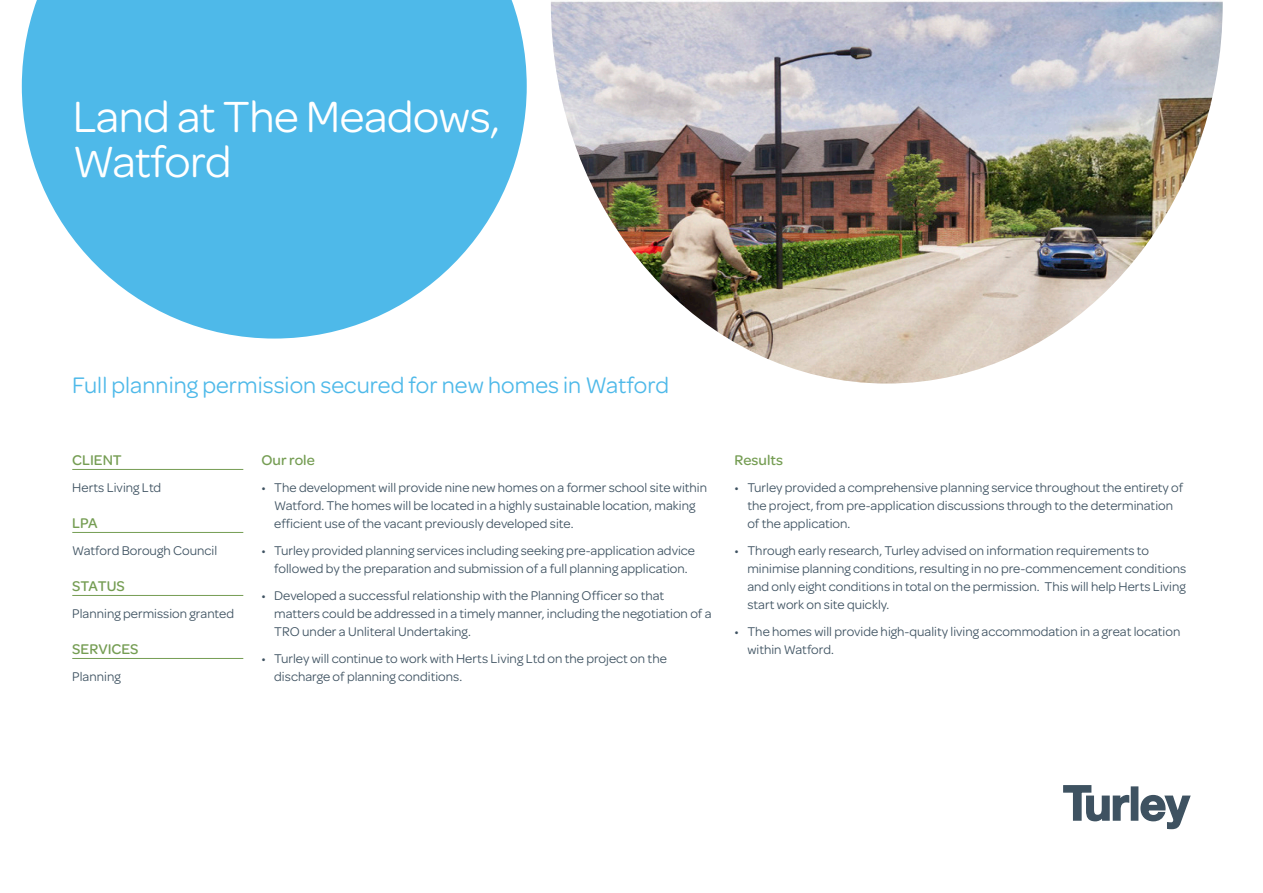
<style>
.page{position:relative;width:1263px;height:893px;background:#fff}
.page>*{position:absolute;margin:0;border:0;box-sizing:border-box;transform-origin:0 0}
.Project_Title_or_Nam{font:46.5px/45px "Omnes";letter-spacing:-.01em;color:#fff}
.Pull_Intro{font:24px "Omnes";color:#4eb9e9}
.Tertiary{font:500 15px "Omnes";color:#759d53}
.Body{font:13.5px/18px "Omnes";color:#3e5261}
</style>
<div class="page">
<img style="left:551px;top:1px;width:672px;height:383px">
<svg style="left:22px;top:0;width:505px;height:339px;fill:#4eb9e9"></svg>
<svg style="left:1063px;top:785px;width:67px;height:37px"></svg>
<div style="left:1131px;top:786px;width:7px;height:35px;background:#3e5261"></div>
<svg style="left:1140px;top:794px;width:51px;height:36px"></svg>
<hr style="left:72px;top:469px;width:171px;height:1px;background:#759d53">
<hr style="left:72px;top:532px;width:171px;height:1px;background:#759d53">
<hr style="left:72px;top:595px;width:171px;height:1px;background:#759d53">
<hr style="left:72px;top:658px;width:171px;height:1px;background:#759d53">
<p class="Project_Title_or_Nam" style="left:73px;top:91px;width:429px">Land at The Meadows,<br>Watford</p>
<p class="Pull_Intro" style="left:72px;top:368px;width:598px">Full planning permission secured for new homes in Watford</p>
<p class="Tertiary" style="left:72px;top:449px;width:51px">CLIENT</p>
<p class="Body" style="left:72px;top:477px;width:91px">Herts Living Ltd</p>
<p class="Tertiary" style="left:72px;top:512px;width:27px">LPA</p>
<p class="Body" style="left:72px;top:540px;width:146px">Watford Borough Council</p>
<p class="Tertiary" style="left:72px;top:575px;width:54px">STATUS</p>
<p class="Body" style="left:72px;top:603px;width:163px">Planning permission granted</p>
<p class="Tertiary" style="left:72px;top:638px;width:68px">SERVICES</p>
<p class="Body" style="left:72px;top:666px;width:50px">Planning</p>
<p class="Tertiary" style="left:261px;top:449px;width:55px">Our role</p>
<p class="Body" style="left:274px;top:477px;width:434px;text-indent:-13px">• The development will provide nine new homes on a former school site within<br>Watford. The homes will be located in a highly sustainable location, making efficient use of the vacant previously developed site.</p>
<p class="Body" style="left:261px;top:540px;width:435px;text-align:center">• Turley provided planning services including seeking pre-application advice followed by the preparation and submission of a full planning application.</p>
<p class="Body" style="left:274px;top:585px;width:439px;text-indent:-13px">• Developed a successful relationship with the Planning Officer so that matters could be addressed in a timely manner, including the negotiation of a<br>TRO under a Unliteral Undertaking.</p>
<p class="Body" style="left:274px;top:648px;width:394px;text-indent:-13px">• Turley will continue to work with Herts Living Ltd on the project on the discharge of planning conditions.</p>
<p class="Tertiary" style="left:735px;top:449px;width:50px">Results</p>
<p class="Body" style="left:747px;top:477px;width:437px;text-indent:-13px">• Turley provided a comprehensive planning service throughout the entirety of the project, from pre-application discussions through to the determination of the application.</p>
<p class="Body" style="left:747px;top:540px;width:440px;text-indent:-13px">• Through early research, Turley advised on information requirements to minimise planning conditions, resulting in no pre-commencement conditions and only eight conditions in total on the permission. This will help Herts Living start work on site quickly.</p>
<p class="Body" style="left:747px;top:621px;width:434px;text-indent:-13px">• The homes will provide high-quality living accommodation in a great location within Watford.</p>
</div>
